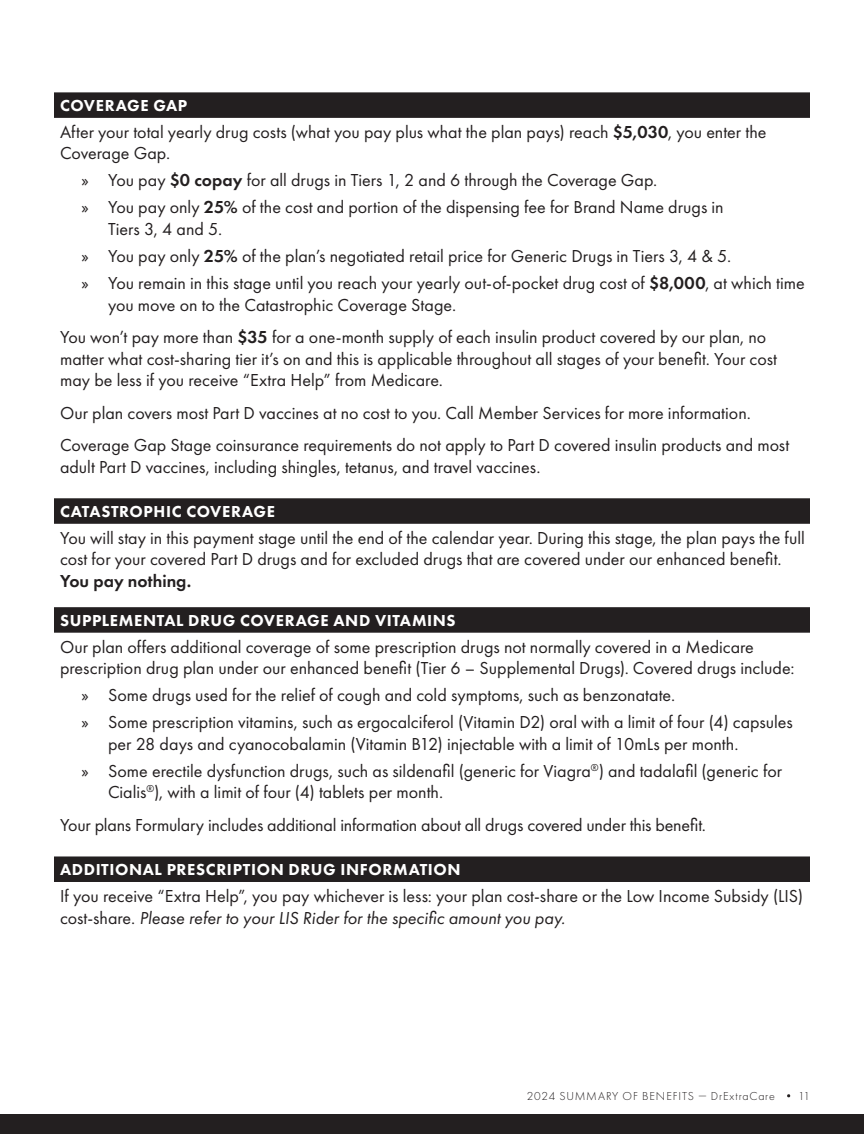
<style>
.page{position:relative;width:864px;height:1134px;background:#fff}
.page>*{position:absolute;margin:0;border:0;box-sizing:border-box;transform-origin:0 0}
._3-Body_Copy{font:18px/21.6px "Futura PT";color:#231f20}
._4-_body_copy_subhead_BLACK_bar{font:800 16.5px "Futura PT";letter-spacing:.035em;color:#fff}
.t1{font:300 12px "Futura PT";letter-spacing:.07em;color:#231f20}
.s1{font-weight:600}
.s2{font-style:italic}
</style>
<div class="page">
<div style="left:0;top:1114px;width:864px;height:20px;background:#231f20"></div>
<svg style="left:787px;top:1094px;width:3px;height:4px"></svg>
<div style="left:54px;top:92px;width:756px;height:26px;background:#231f20"></div>
<div style="left:54px;top:498px;width:756px;height:26px;background:#231f20"></div>
<div style="left:54px;top:607px;width:756px;height:26px;background:#231f20"></div>
<div style="left:54px;top:856px;width:756px;height:26px;background:#231f20"></div>
<p class="_4-_body_copy_subhead_BLACK_bar" style="left:60px;top:95px;width:129px">COVERAGE GAP</p>
<p class="_3-Body_Copy" style="left:60px;top:121px;width:708px">After your total yearly drug costs (what you pay plus what the plan pays) reach <span class="s1">$5,030</span>, you enter the<br>Coverage Gap.</p>
<p class="_3-Body_Copy" style="left:81px;top:170px;width:578px">» You pay <span class="s1">$0 copay</span> for all drugs in Tiers 1, 2 and 6 through the Coverage Gap.</p>
<p class="_3-Body_Copy" style="left:108px;top:197px;width:617px;text-indent:-27px">» You pay only <span class="s1">25%</span> of the cost and portion of the dispensing fee for Brand Name drugs in<br>Tiers 3, 4 and 5.</p>
<p class="_3-Body_Copy" style="left:81px;top:245px;width:652px">» You pay only <span class="s1">25%</span> of the plan’s negotiated retail price for Generic Drugs in Tiers 3, 4 &amp; 5.</p>
<p class="_3-Body_Copy" style="left:108px;top:272px;width:698px;text-indent:-27px">» You remain in this stage until you reach your yearly out-of-pocket drug cost of <span class="s1">$8,000</span>, at which time you move on to the Catastrophic Coverage Stage.</p>
<p class="_3-Body_Copy" style="left:60px;top:326px;width:719px">You won’t pay more than <span class="s1">$35</span> for a one-month supply of each insulin product covered by our plan, no matter what cost-sharing tier it’s on and this is applicable throughout all stages of your benefit. Your cost may be less if you receive “Extra Help” from Medicare.</p>
<p class="_3-Body_Copy" style="left:60px;top:402px;width:692px">Our plan covers most Part D vaccines at no cost to you. Call Member Services for more information.</p>
<p class="_3-Body_Copy" style="left:60px;top:434px;width:731px">Coverage Gap Stage coinsurance requirements do not apply to Part D covered insulin products and most adult Part D vaccines, including shingles, tetanus, and travel vaccines.</p>
<p class="_4-_body_copy_subhead_BLACK_bar" style="left:60px;top:501px;width:216px">CATASTROPHIC COVERAGE</p>
<p class="_3-Body_Copy" style="left:60px;top:527px;width:746px">You will stay in this payment stage until the end of the calendar year. During this stage, the plan pays the full cost for your covered Part D drugs and for excluded drugs that are covered under our enhanced benefit.<br><span class="s1">You pay nothing.</span></p>
<p class="_4-_body_copy_subhead_BLACK_bar" style="left:60px;top:610px;width:397px">SUPPLEMENTAL DRUG COVERAGE AND VITAMINS</p>
<p class="_3-Body_Copy" style="left:60px;top:636px;width:736px">Our plan offers additional coverage of some prescription drugs not normally covered in a Medicare prescription drug plan under our enhanced benefit (Tier 6 – Supplemental Drugs). Covered drugs include:</p>
<p class="_3-Body_Copy" style="left:81px;top:684px;width:596px">» Some drugs used for the relief of cough and cold symptoms, such as benzonatate.</p>
<p class="_3-Body_Copy" style="left:108px;top:711px;width:686px;text-indent:-27px">» Some prescription vitamins, such as ergocalciferol (Vitamin D2) oral with a limit of four (4) capsules per 28 days and cyanocobalamin (Vitamin B12) injectable with a limit of 10mLs per month.</p>
<p class="_3-Body_Copy" style="left:108px;top:760px;width:676px;text-indent:-27px">» Some erectile dysfunction drugs, such as sildenafil (generic for Viagra<sup>®</sup>) and tadalafil (generic for<br>Cialis<sup>®</sup>), with a limit of four (4) tablets per month.</p>
<p class="_3-Body_Copy" style="left:60px;top:814px;width:648px">Your plans Formulary includes additional information about all drugs covered under this benefit.</p>
<p class="_4-_body_copy_subhead_BLACK_bar" style="left:60px;top:859px;width:402px">ADDITIONAL PRESCRIPTION DRUG INFORMATION</p>
<p class="_3-Body_Copy" style="left:60px;top:885px;width:745px">If you receive “Extra Help”, you pay whichever is less: your plan cost-share or the Low Income Subsidy (LIS) cost-share. <span class="s2">Please refer to your LIS Rider for the specific amount you pay.</span></p>
<p class="t1" style="left:527px;top:1089px;width:249px">2024 SUMMARY OF BENEFITS — DrExtraCare</p>
<p class="t1" style="left:798px;top:1089px;width:13px">11</p>
</div>
